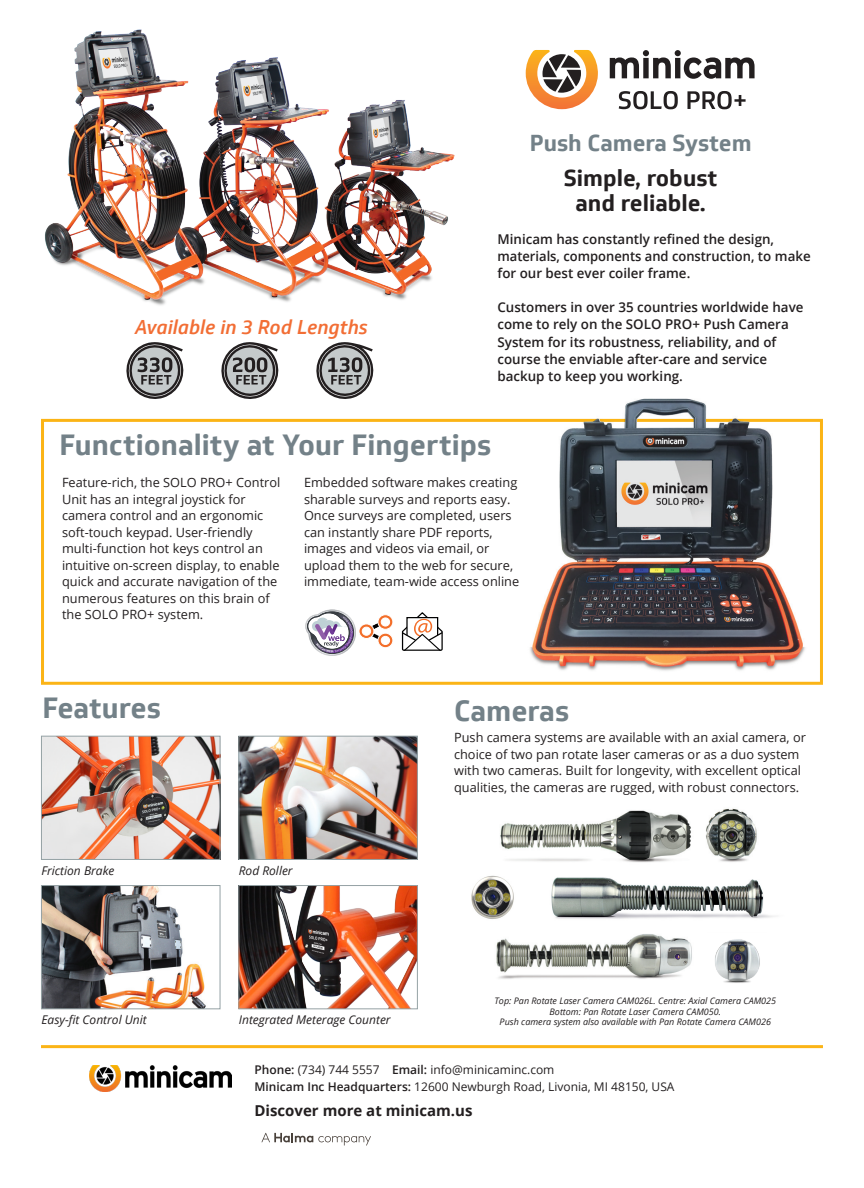
<style>
.page{position:relative;width:864px;height:1188px;background:#fff}
.page>*{position:absolute;margin:0;border:0;box-sizing:border-box;transform-origin:0 0}
.Body_Text{font:700 28.5px "Soleto";color:#738188}
.Bold_Title{font:700 22.5px "Soleto";color:#231f20}
.Bold_Title-2{font:700 22.5px "Soleto";color:#738188}
.Bold_Title-3{font:italic 500 19.5px "Soleto";color:#f26e35}
.Body_Text-2{font:700 15px "Open Sans";color:#231f20}
.Body_Text-3{font:600 13.5px/17.2px "Open Sans";color:#231f20}
.Body_Text-4{font:12.75px/16.5px "Open Sans";color:#231f20}
.Body_Text-5{font:12px "Open Sans";color:#231f20}
.Body_Text-6{font:italic 12px "Open Sans";color:#231f20}
.Body_Text-7{font:italic 9px "Open Sans";color:#231f20}
.s1{font-weight:600}
</style>
<div class="page">
<div style="left:41px;top:419px;width:782px;height:266px;border:3px solid #fbb416"></div>
<img style="left:45px;top:29px;width:410px;height:277px">
<img style="left:528px;top:398px;width:280px;height:273px">
<img style="left:532px;top:399px;width:271px;height:267px">
<img style="left:43px;top:738px;width:175px;height:120px">
<div style="left:41px;top:736px;width:179px;height:124px;border:1px solid #95a2a5"></div>
<img style="left:43px;top:887px;width:163px;height:120px">
<div style="left:41px;top:885px;width:179px;height:124px;border:1px solid #95a2a5"></div>
<img style="left:240px;top:738px;width:176px;height:120px">
<div style="left:238px;top:736px;width:180px;height:124px;border:1px solid #95a2a5"></div>
<img style="left:240px;top:887px;width:176px;height:120px">
<div style="left:238px;top:885px;width:180px;height:124px;border:1px solid #95a2a5"></div>
<svg style="left:401px;top:612px;width:42px;height:39px"></svg>
<svg style="left:306px;top:610px;width:87px;height:46px"></svg>
<svg style="left:526px;top:50px;width:72px;height:59px"></svg>
<svg style="left:610px;top:50px;width:145px;height:29px"></svg>
<svg style="left:619px;top:91px;width:59px;height:18px"></svg>
<svg style="left:687px;top:91px;width:59px;height:18px"></svg>
<img style="left:471px;top:875px;width:304px;height:44px">
<img style="left:496px;top:934px;width:264px;height:49px">
<svg style="left:261px;top:1133px;width:110px;height:12px"></svg>
<img style="left:89px;top:1065px;width:143px;height:27px">
<hr style="left:41px;top:1045px;width:782px;height:3px;background:#fbb416">
<img style="left:500px;top:808px;width:257px;height:54px">
<svg style="left:316px;top:342px;width:58px;height:57px"></svg>
<svg style="left:221px;top:342px;width:58px;height:57px"></svg>
<svg style="left:126px;top:342px;width:58px;height:57px"></svg>
<p class="Bold_Title-3" style="left:135px;top:315px;width:234px">Available in 3 Rod Lengths</p>
<p class="Bold_Title-2" style="left:530px;top:129px;width:223px">Push Camera System</p>
<p class="Bold_Title" style="left:564px;top:163px;width:155px">Simple, robust</p>
<p class="Bold_Title" style="left:576px;top:189px;width:132px">and reliable.</p>
<p class="Body_Text-3" style="left:497px;top:230px;width:315px">Minicam has constantly refined the design, materials, components and construction, to make for our best ever coiler frame.</p>
<p class="Body_Text-3" style="left:497px;top:298px;width:308px">Customers in over 35 countries worldwide have come to rely on the SOLO PRO+ Push Camera System for its robustness, reliability, and of course the enviable after-care and service</p>
<p class="Body_Text-3" style="left:497px;top:367px;width:187px">backup to keep you working.</p>
<p class="Body_Text" style="left:60px;top:427px;width:433px">Functionality at Your Fingertips</p>
<p class="Body_Text-4" style="left:62px;top:474px;width:220px">Feature-rich, the SOLO PRO+ Control Unit has an integral joystick for camera control and an ergonomic soft-touch keypad. User-friendly multi-function hot keys control an intuitive on-screen display, to enable quick and accurate navigation of the numerous features on this brain of the SOLO PRO+ system.</p>
<p class="Body_Text-4" style="left:304px;top:474px;width:217px">Embedded software makes creating sharable surveys and reports easy.<br>Once surveys are completed, users can instantly share PDF reports, images and videos via email, or upload them to the web for secure, immediate, team-wide access online</p>
<p class="Body_Text" style="left:43px;top:690px;width:120px">Features</p>
<p class="Body_Text-6" style="left:41px;top:862px;width:75px">Friction Brake</p>
<p class="Body_Text-6" style="left:239px;top:862px;width:55px">Rod Roller</p>
<p class="Body_Text-6" style="left:41px;top:1012px;width:107px">Easy-fit Control Unit</p>
<p class="Body_Text-6" style="left:239px;top:1012px;width:153px">Integrated Meterage Counter</p>
<p class="Body_Text" style="left:454px;top:693px;width:117px">Cameras</p>
<p class="Body_Text-4" style="left:454px;top:729px;width:353px">Push camera systems are available with an axial camera, or choice of two pan rotate laser cameras or as a duo system with two cameras. Built for longevity, with excellent optical qualities, the cameras are rugged, with robust connectors.</p>
<p class="Body_Text-7" style="left:494px;top:994px;width:283px">Top: Pan Rotate Laser Camera CAM026L. Centre: Axial Camera CAM025</p>
<p class="Body_Text-7" style="left:550px;top:1005px;width:173px">Bottom: Pan Rotate Laser Camera CAM050.</p>
<p class="Body_Text-7" style="left:500px;top:1016px;width:273px">Push camera system also available with Pan Rotate Camera CAM026</p>
<p class="Body_Text-5" style="left:254px;top:1062px;width:302px"><span class="s1">Phone:</span> (734) 744 5557 <span class="s1">Email:</span> info@minicaminc.com</p>
<p class="Body_Text-5" style="left:254px;top:1078px;width:422px"><span class="s1">Minicam Inc Headquarters:</span> 12600 Newburgh Road, Livonia, MI 48150, USA</p>
<p class="Body_Text-2" style="left:254px;top:1100px;width:220px">Discover more at minicam.us</p>
</div>
